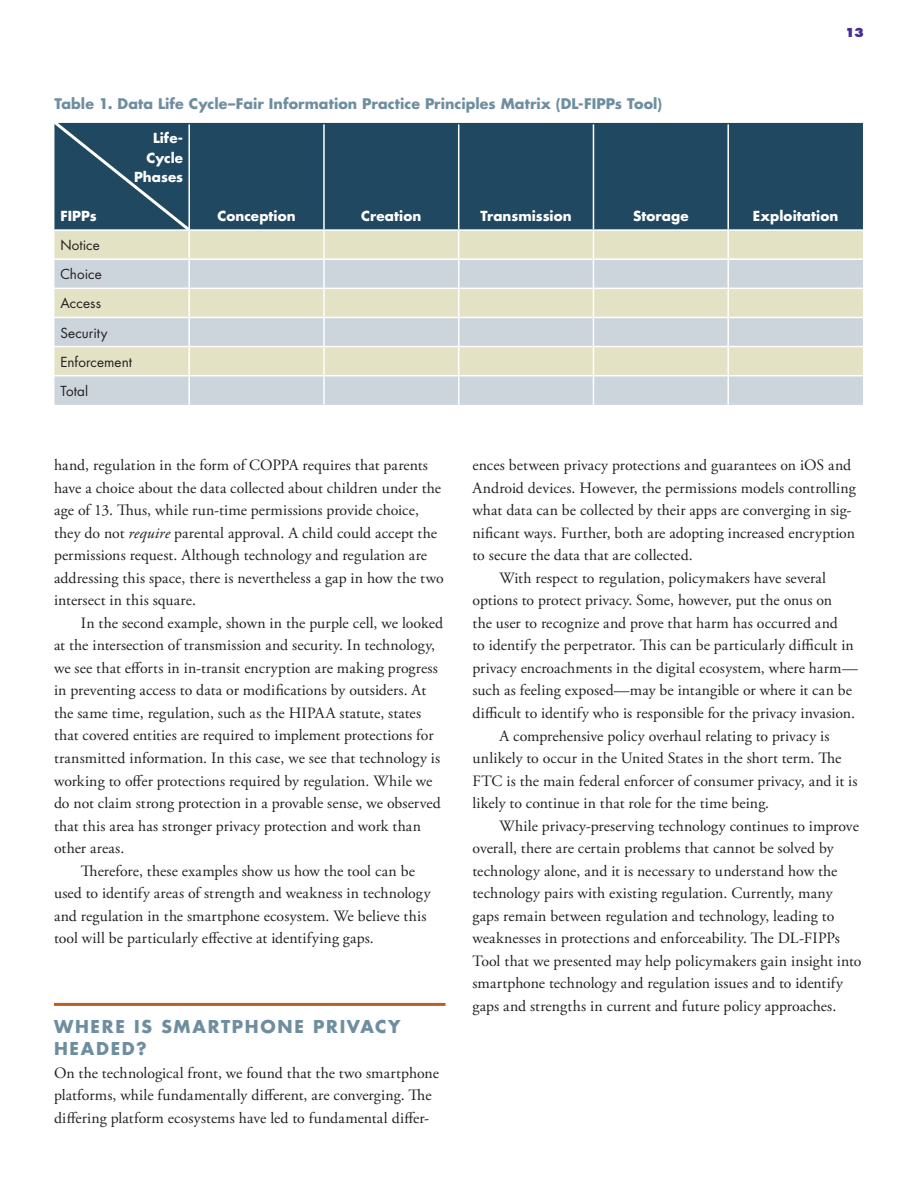
<style>
.page{position:relative;width:918px;height:1188px;background:#fff}
.page>*{position:absolute;margin:0;border:0;box-sizing:border-box;transform-origin:0 0}
.t1{font:700 17.25px/22.5px "Futura Std";letter-spacing:.1em;color:#6e8ea0}
.t2{font:15.75px/22.5px "Adobe Garamond Pro";letter-spacing:.005em;color:#231f20}
.t3{font:700 14.25px "Futura Std";letter-spacing:.005em;color:#6e8ea0}
.t4{font:700 13.5px/19.5px "Futura Std";letter-spacing:.005em;color:#fff;text-align:right}
.t5{font:13.5px/29.1px "Futura Std";letter-spacing:.005em;color:#231f20}
.t6{font:800 12px "Futura Std";color:#482e92}
.s1{font-style:italic}
</style>
<div class="page">
<hr style="left:54px;top:1003px;width:392px;height:3px;background:#b85f28">
<div style="left:194px;top:123px;width:669px;height:106px;background:#204860"></div>
<div style="left:54px;top:231px;width:809px;height:27px;background:#e3e2c5"></div>
<svg style="left:54px;top:260px;width:809px;height:145px;background:#d5dad3"></svg>
<hr style="left:323px;top:124px;width:2px;height:105px;background:#fff">
<hr style="left:458px;top:124px;width:1px;height:105px;background:#fff">
<hr style="left:188px;top:231px;width:2px;height:27px;background:#fff">
<hr style="left:323px;top:231px;width:2px;height:27px;background:#fff">
<hr style="left:54px;top:317px;width:135px;height:1px;background:#fff">
<hr style="left:189px;top:317px;width:135px;height:1px;background:#fff">
<hr style="left:188px;top:318px;width:2px;height:28px;background:#fff">
<hr style="left:324px;top:317px;width:135px;height:1px;background:#fff">
<hr style="left:323px;top:318px;width:2px;height:28px;background:#fff">
<hr style="left:459px;top:317px;width:134px;height:1px;background:#fff">
<hr style="left:593px;top:317px;width:135px;height:1px;background:#fff">
<hr style="left:728px;top:317px;width:135px;height:1px;background:#fff">
<hr style="left:54px;top:346px;width:135px;height:1px;background:#fff">
<hr style="left:189px;top:346px;width:135px;height:1px;background:#fff">
<hr style="left:188px;top:347px;width:2px;height:28px;background:#fff">
<hr style="left:324px;top:346px;width:135px;height:1px;background:#fff">
<hr style="left:323px;top:347px;width:2px;height:28px;background:#fff">
<hr style="left:459px;top:346px;width:134px;height:1px;background:#fff">
<hr style="left:593px;top:346px;width:135px;height:1px;background:#fff">
<hr style="left:728px;top:346px;width:135px;height:1px;background:#fff">
<hr style="left:54px;top:375px;width:135px;height:1px;background:#fff">
<hr style="left:189px;top:375px;width:135px;height:1px;background:#fff">
<hr style="left:188px;top:376px;width:2px;height:29px;background:#fff">
<hr style="left:324px;top:375px;width:135px;height:1px;background:#fff">
<hr style="left:323px;top:376px;width:2px;height:29px;background:#fff">
<hr style="left:459px;top:375px;width:134px;height:1px;background:#fff">
<hr style="left:593px;top:375px;width:135px;height:1px;background:#fff">
<hr style="left:728px;top:375px;width:135px;height:1px;background:#fff">
<hr style="left:188px;top:260px;width:2px;height:28px;background:#fff">
<hr style="left:323px;top:260px;width:2px;height:28px;background:#fff">
<hr style="left:54px;top:288px;width:135px;height:1px;background:#fff">
<hr style="left:189px;top:288px;width:135px;height:1px;background:#fff">
<hr style="left:188px;top:289px;width:2px;height:28px;background:#fff">
<hr style="left:324px;top:288px;width:135px;height:1px;background:#fff">
<hr style="left:323px;top:289px;width:2px;height:28px;background:#fff">
<svg style="left:458px;top:231px;width:1px;height:174px"></svg>
<hr style="left:459px;top:288px;width:134px;height:1px;background:#fff">
<hr style="left:593px;top:288px;width:135px;height:1px;background:#fff">
<hr style="left:728px;top:288px;width:135px;height:1px;background:#fff">
<hr style="left:593px;top:124px;width:1px;height:105px;background:#fff">
<hr style="left:727px;top:124px;width:2px;height:105px;background:#fff">
<hr style="left:727px;top:231px;width:2px;height:27px;background:#fff">
<hr style="left:727px;top:260px;width:2px;height:28px;background:#fff">
<hr style="left:727px;top:289px;width:2px;height:28px;background:#fff">
<hr style="left:727px;top:318px;width:2px;height:28px;background:#fff">
<hr style="left:727px;top:347px;width:2px;height:28px;background:#fff">
<svg style="left:593px;top:231px;width:1px;height:174px"></svg>
<hr style="left:727px;top:376px;width:2px;height:29px;background:#fff">
<svg style="left:54px;top:122px;width:140px;height:112px;background:#34586d"></svg>
<p class="t6" style="left:845px;top:25px;width:20px">13</p>
<p class="t3" style="left:54px;top:95px;width:609px">Table 1. Data Life Cycle–Fair Information Practice Principles Matrix (DL-FIPPs Tool)</p>
<p class="t4" style="left:134px;top:128px;width:51px">Life-<br>Cycle<br>Phases</p>
<p class="t4" style="left:60px;top:206px;width:38px">FIPPs</p>
<p class="t4" style="left:217px;top:206px;width:80px">Conception</p>
<p class="t4" style="left:361px;top:206px;width:62px">Creation</p>
<p class="t4" style="left:480px;top:206px;width:93px">Transmission</p>
<p class="t4" style="left:633px;top:206px;width:57px">Storage</p>
<p class="t4" style="left:753px;top:206px;width:87px">Exploitation</p>
<p class="t5" style="left:60px;top:231px;width:73px">Notice<br>Choice<br>Access<br>Security<br>Enforcement<br>Total</p>
<p class="t2" style="left:54px;top:455px;width:391px">hand, regulation in the form of COPPA requires that parents have a choice about the data collected about children under the age of 13. Thus, while run-time permissions provide choice, they do not <span class="s1">require</span> parental approval. A child could accept the permissions request. Although technology and regulation are addressing this space, there is nevertheless a gap in how the two intersect in this square.</p>
<p class="t2" style="left:81px;top:612px;width:364px">In the second example, shown in the purple cell, we looked</p>
<p class="t2" style="left:54px;top:635px;width:383px">at the intersection of transmission and security. In technology,</p>
<p class="t2" style="left:54px;top:657px;width:385px">we see that efforts in in-transit encryption are making progress</p>
<p class="t2" style="left:54px;top:680px;width:374px">in preventing access to data or modifications by outsiders. At</p>
<p class="t2" style="left:54px;top:702px;width:369px">the same time, regulation, such as the HIPAA statute, states</p>
<p class="t2" style="left:54px;top:725px;width:381px">that covered entities are required to implement protections for</p>
<p class="t2" style="left:54px;top:747px;width:388px">transmitted information. In this case, we see that technology is</p>
<p class="t2" style="left:54px;top:770px;width:380px">working to offer protections required by regulation. While we</p>
<p class="t2" style="left:54px;top:792px;width:388px">do not claim strong protection in a provable sense, we observed</p>
<p class="t2" style="left:54px;top:815px;width:369px">that this area has stronger privacy protection and work than</p>
<p class="t2" style="left:54px;top:837px;width:72px">other areas.</p>
<p class="t2" style="left:81px;top:860px;width:335px">Therefore, these examples show us how the tool can be</p>
<p class="t2" style="left:54px;top:882px;width:378px">used to identify areas of strength and weakness in technology</p>
<p class="t2" style="left:54px;top:905px;width:374px">and regulation in the smartphone ecosystem. We believe this</p>
<p class="t2" style="left:54px;top:927px;width:321px">tool will be particularly effective at identifying gaps.</p>
<p class="t1" style="left:54px;top:1015px;width:348px">WHERE IS SMARTPHONE PRIVACY<br>HEADED?</p>
<p class="t2" style="left:54px;top:1062px;width:386px">On the technological front, we found that the two smartphone platforms, while fundamentally different, are converging. The differing platform ecosystems have led to fundamental differ-</p>
<p class="t2" style="left:472px;top:455px;width:380px">ences between privacy protections and guarantees on iOS and</p>
<p class="t2" style="left:472px;top:477px;width:385px">Android devices. However, the permissions models controlling</p>
<p class="t2" style="left:472px;top:500px;width:381px">what data can be collected by their apps are converging in sig-</p>
<p class="t2" style="left:472px;top:522px;width:384px">nificant ways. Further, both are adopting increased encryption</p>
<p class="t2" style="left:472px;top:545px;width:222px">to secure the data that are collected.</p>
<p class="t2" style="left:499px;top:567px;width:328px">With respect to regulation, policymakers have several</p>
<p class="t2" style="left:472px;top:590px;width:361px">options to protect privacy. Some, however, put the onus on</p>
<p class="t2" style="left:472px;top:612px;width:367px">the user to recognize and prove that harm has occurred and</p>
<p class="t2" style="left:472px;top:635px;width:383px">to identify the perpetrator. This can be particularly difficult in</p>
<p class="t2" style="left:472px;top:657px;width:387px">privacy encroachments in the digital ecosystem, where harm—</p>
<p class="t2" style="left:472px;top:680px;width:381px">such as feeling exposed—may be intangible or where it can be</p>
<p class="t2" style="left:472px;top:702px;width:384px">difficult to identify who is responsible for the privacy invasion.</p>
<p class="t2" style="left:499px;top:725px;width:332px">A comprehensive policy overhaul relating to privacy is</p>
<p class="t2" style="left:472px;top:747px;width:371px">unlikely to occur in the United States in the short term. The</p>
<p class="t2" style="left:472px;top:770px;width:386px">FTC is the main federal enforcer of consumer privacy, and it is</p>
<p class="t2" style="left:472px;top:792px;width:298px">likely to continue in that role for the time being.</p>
<p class="t2" style="left:499px;top:815px;width:361px">While privacy-preserving technology continues to improve</p>
<p class="t2" style="left:472px;top:837px;width:363px">overall, there are certain problems that cannot be solved by</p>
<p class="t2" style="left:472px;top:860px;width:366px">technology alone, and it is necessary to understand how the</p>
<p class="t2" style="left:472px;top:882px;width:362px">technology pairs with existing regulation. Currently, many</p>
<p class="t2" style="left:472px;top:905px;width:363px">gaps remain between regulation and technology, leading to</p>
<p class="t2" style="left:472px;top:927px;width:369px">weaknesses in protections and enforceability. The DL-FIPPs</p>
<p class="t2" style="left:472px;top:950px;width:391px">Tool that we presented may help policymakers gain insight into</p>
<p class="t2" style="left:472px;top:972px;width:372px">smartphone technology and regulation issues and to identify</p>
<p class="t2" style="left:472px;top:995px;width:365px">gaps and strengths in current and future policy approaches.</p>
</div>
